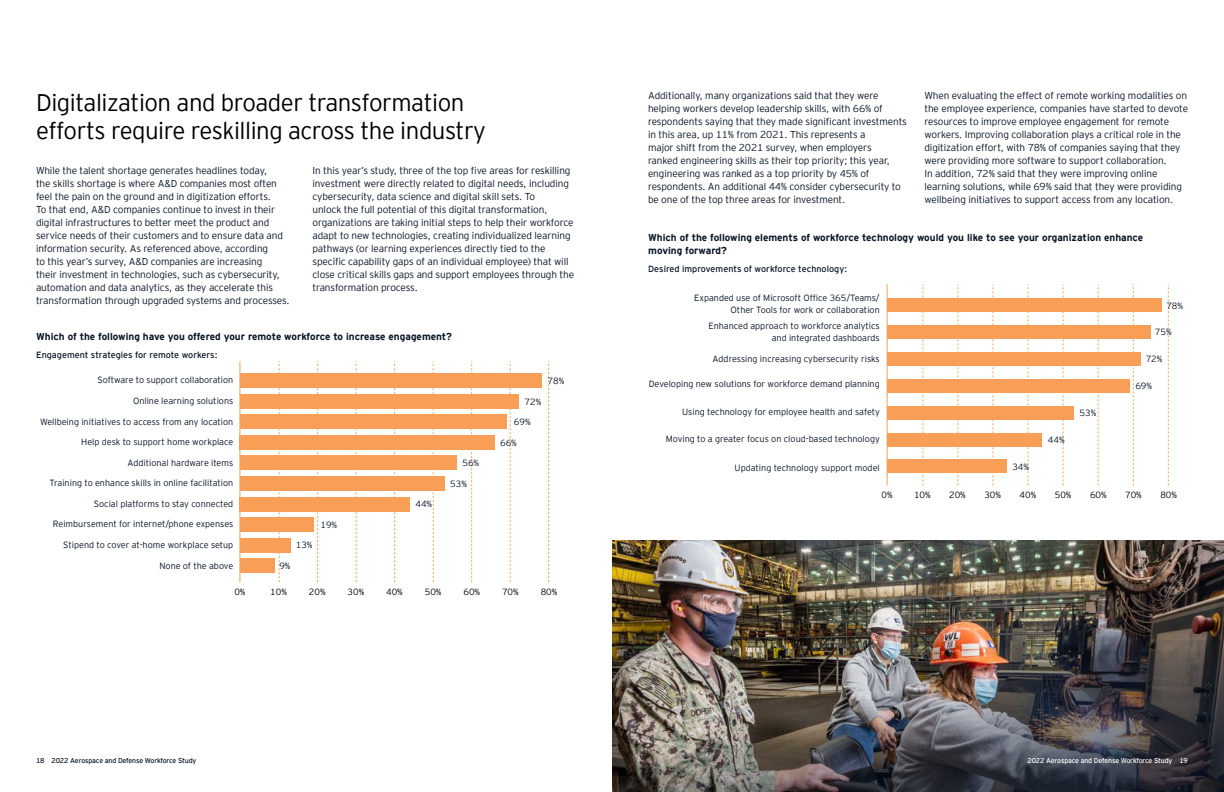
<style>
.page{position:relative;width:1224px;height:792px;background:#fff}
.page>*{position:absolute;margin:0;border:0;box-sizing:border-box;transform-origin:0 0}
.t1{font:300 24px/28px "EY Interstate";letter-spacing:-.02em;color:#000}
.t2{font:300 10px/13px "EY Interstate";letter-spacing:-.01em;color:#0a1627}
.t3{font:700 10px/13px "EY Interstate";color:#0a1627}
.t4{font:300 9px/12px "EY Interstate";color:#0a1627;text-align:right}
.t5{font:9px "EY Interstate";color:#0a1627}
.t6{font:300 9px "EY Interstate";color:#000}
.t7{font:7px "EY Interstate";letter-spacing:-.02em;color:#0a1627}
.t8{font:7px "EY Interstate";letter-spacing:-.02em;color:#fff}
</style>
<div class="page">
<img style="left:612px;top:540px;width:612px;height:101px">
<img style="left:612px;top:641px;width:612px;height:151px">
<svg style="left:279px;top:361px;width:1px;height:221px"></svg>
<svg style="left:317px;top:361px;width:1px;height:221px"></svg>
<svg style="left:356px;top:361px;width:1px;height:221px"></svg>
<svg style="left:394px;top:361px;width:1px;height:221px"></svg>
<svg style="left:433px;top:361px;width:1px;height:221px"></svg>
<svg style="left:471px;top:361px;width:1px;height:221px"></svg>
<svg style="left:510px;top:361px;width:1px;height:221px"></svg>
<svg style="left:548px;top:361px;width:1px;height:221px"></svg>
<div style="left:240px;top:558px;width:35px;height:15px;background:#f89e57"></div>
<div style="left:240px;top:538px;width:50px;height:14px;background:#f89e57"></div>
<div style="left:240px;top:517px;width:73px;height:15px;background:#f89e57"></div>
<div style="left:240px;top:497px;width:170px;height:14px;background:#f89e57"></div>
<div style="left:240px;top:476px;width:205px;height:15px;background:#f89e57"></div>
<div style="left:240px;top:456px;width:216px;height:14px;background:#f89e57"></div>
<div style="left:240px;top:435px;width:255px;height:15px;background:#f89e57"></div>
<div style="left:240px;top:415px;width:267px;height:14px;background:#f89e57"></div>
<div style="left:240px;top:394px;width:278px;height:15px;background:#f89e57"></div>
<div style="left:240px;top:374px;width:301px;height:14px;background:#f89e57"></div>
<hr style="left:240px;top:361px;width:1px;height:221px;background:#f89e57">
<div style="left:887px;top:459px;width:120px;height:14px;background:#f89e57"></div>
<div style="left:887px;top:433px;width:155px;height:14px;background:#f89e57"></div>
<div style="left:887px;top:406px;width:187px;height:14px;background:#f89e57"></div>
<div style="left:887px;top:379px;width:243px;height:14px;background:#f89e57"></div>
<div style="left:887px;top:352px;width:254px;height:14px;background:#f89e57"></div>
<div style="left:887px;top:325px;width:264px;height:14px;background:#f89e57"></div>
<div style="left:887px;top:298px;width:275px;height:14px;background:#f89e57"></div>
<svg style="left:923px;top:284px;width:1px;height:201px"></svg>
<svg style="left:958px;top:284px;width:1px;height:201px"></svg>
<svg style="left:993px;top:284px;width:1px;height:201px"></svg>
<svg style="left:1028px;top:284px;width:1px;height:201px"></svg>
<svg style="left:1063px;top:284px;width:1px;height:201px"></svg>
<svg style="left:1098px;top:284px;width:1px;height:201px"></svg>
<svg style="left:1133px;top:284px;width:1px;height:201px"></svg>
<svg style="left:1168px;top:284px;width:1px;height:201px"></svg>
<hr style="left:887px;top:284px;width:1px;height:201px;background:#f89e57">
<h1 class="t1" style="left:36px;top:87px;width:452px">Digitalization and broader transformation efforts require reskilling across the industry</h1>
<p class="t2" style="left:648px;top:89px;width:260px">Additionally, many organizations said that they were helping workers develop leadership skills, with 66% of respondents saying that they made significant investments in this area, up 11% from 2021. This represents a<br>major shift from the 2021 survey, when employers<br>ranked engineering skills as their top priority; this year, engineering was ranked as a top priority by 45% of respondents. An additional 44% consider cybersecurity to be one of the top three areas for investment.</p>
<p class="t2" style="left:924px;top:89px;width:265px">When evaluating the effect of remote working modalities on the employee experience, companies have started to devote resources to improve employee engagement for remote workers. Improving collaboration plays a critical role in the digitization effort, with 78% of companies saying that they were providing more software to support collaboration.<br>In addition, 72% said that they were improving online learning solutions, while 69% said that they were providing wellbeing initiatives to support access from any location.</p>
<p class="t2" style="left:36px;top:163px;width:255px">While the talent shortage generates headlines today,<br>the skills shortage is where A&amp;D companies most often feel the pain on the ground and in digitization efforts.<br>To that end, A&amp;D companies continue to invest in their digital infrastructures to better meet the product and service needs of their customers and to ensure data and information security. As referenced above, according<br>to this year’s survey, A&amp;D companies are increasing<br>their investment in technologies, such as cybersecurity, automation and data analytics, as they accelerate this transformation through upgraded systems and processes.</p>
<p class="t2" style="left:312px;top:163px;width:263px">In this year’s study, three of the top five areas for reskilling investment were directly related to digital needs, including cybersecurity, data science and digital skill sets. To<br>unlock the full potential of this digital transformation, organizations are taking initial steps to help their workforce adapt to new technologies, creating individualized learning pathways (or learning experiences directly tied to the specific capability gaps of an individual employee) that will close critical skills gaps and support employees through the transformation process.</p>
<p class="t3" style="left:648px;top:231px;width:497px">Which of the following elements of workforce technology would you like to see your organization enhance moving forward?</p>
<p class="t5" style="left:648px;top:263px;width:201px">Desired improvements of workforce technology:</p>
<p class="t4" style="left:694px;top:292px;width:187px">Expanded use of Microsoft Office 365/Teams/<br>Other Tools for work or collaboration</p>
<p class="t4" style="left:708px;top:319px;width:173px">Enhanced approach to workforce analytics and integrated dashboards</p>
<p class="t4" style="left:713px;top:352px;width:169px">Addressing increasing cybersecurity risks</p>
<p class="t4" style="left:649px;top:377px;width:233px">Developing new solutions for workforce demand planning</p>
<p class="t4" style="left:682px;top:405px;width:199px">Using technology for employee health and safety</p>
<p class="t4" style="left:666px;top:433px;width:216px">Moving to a greater focus on cloud-based technology</p>
<p class="t4" style="left:735px;top:461px;width:147px">Updating technology support model</p>
<p class="t4" style="left:1166px;top:299px;width:18px">78%</p>
<p class="t4" style="left:1155px;top:326px;width:18px">75%</p>
<p class="t4" style="left:1146px;top:353px;width:18px">72%</p>
<p class="t4" style="left:1135px;top:380px;width:18px">69%</p>
<p class="t3" style="left:36px;top:329px;width:417px">Which of the following have you offered your remote workforce to increase engagement?</p>
<p class="t5" style="left:36px;top:348px;width:183px">Engagement strategies for remote workers:</p>
<p class="t4" style="left:98px;top:374px;width:137px">Software to support collaboration</p>
<p class="t4" style="left:133px;top:394px;width:102px">Online learning solutions</p>
<p class="t4" style="left:40px;top:415px;width:195px">Wellbeing initiatives to access from any location</p>
<p class="t4" style="left:81px;top:435px;width:154px">Help desk to support home workplace</p>
<p class="t4" style="left:127px;top:456px;width:107px">Additional hardware items</p>
<p class="t4" style="left:50px;top:477px;width:185px">Training to enhance skills in online facilitation</p>
<p class="t4" style="left:94px;top:497px;width:141px">Social platforms to stay connected</p>
<p class="t4" style="left:53px;top:518px;width:182px">Reimbursement for internet/phone expenses</p>
<p class="t4" style="left:63px;top:538px;width:172px">Stipend to cover at-home workplace setup</p>
<p class="t4" style="left:159px;top:559px;width:75px">None of the above</p>
<p class="t4" style="left:548px;top:375px;width:18px">78%</p>
<p class="t4" style="left:525px;top:395px;width:18px">72%</p>
<p class="t4" style="left:514px;top:416px;width:18px">69%</p>
<p class="t4" style="left:500px;top:436px;width:18px">66%</p>
<p class="t4" style="left:1080px;top:406px;width:18px">53%</p>
<p class="t4" style="left:1048px;top:433px;width:18px">44%</p>
<p class="t4" style="left:462px;top:457px;width:18px">56%</p>
<p class="t4" style="left:450px;top:477px;width:18px">53%</p>
<p class="t4" style="left:1012px;top:460px;width:18px">34%</p>
<p class="t6" style="left:882px;top:489px;width:13px">0%</p>
<p class="t6" style="left:914px;top:489px;width:18px">10%</p>
<p class="t6" style="left:949px;top:489px;width:18px">20%</p>
<p class="t6" style="left:984px;top:489px;width:18px">30%</p>
<p class="t6" style="left:1020px;top:489px;width:18px">40%</p>
<p class="t6" style="left:1055px;top:489px;width:18px">50%</p>
<p class="t6" style="left:1090px;top:489px;width:18px">60%</p>
<p class="t6" style="left:1125px;top:489px;width:18px">70%</p>
<p class="t6" style="left:1160px;top:489px;width:18px">80%</p>
<p class="t4" style="left:415px;top:498px;width:18px">44%</p>
<p class="t4" style="left:320px;top:518px;width:18px">19%</p>
<p class="t4" style="left:296px;top:539px;width:18px">13%</p>
<p class="t4" style="left:279px;top:559px;width:13px">9%</p>
<p class="t6" style="left:234px;top:585px;width:13px">0%</p>
<p class="t6" style="left:270px;top:585px;width:18px">10%</p>
<p class="t6" style="left:309px;top:585px;width:18px">20%</p>
<p class="t6" style="left:348px;top:585px;width:18px">30%</p>
<p class="t6" style="left:386px;top:585px;width:18px">40%</p>
<p class="t6" style="left:425px;top:585px;width:18px">50%</p>
<p class="t6" style="left:463px;top:585px;width:18px">60%</p>
<p class="t6" style="left:502px;top:585px;width:18px">70%</p>
<p class="t6" style="left:541px;top:585px;width:18px">80%</p>
<p class="t7" style="left:36px;top:756px;width:162px">18 2022 Aerospace and Defense Workforce Study</p>
<p class="t8" style="left:1028px;top:756px;width:162px">2022 Aerospace and Defense Workforce Study 19</p>
</div>
